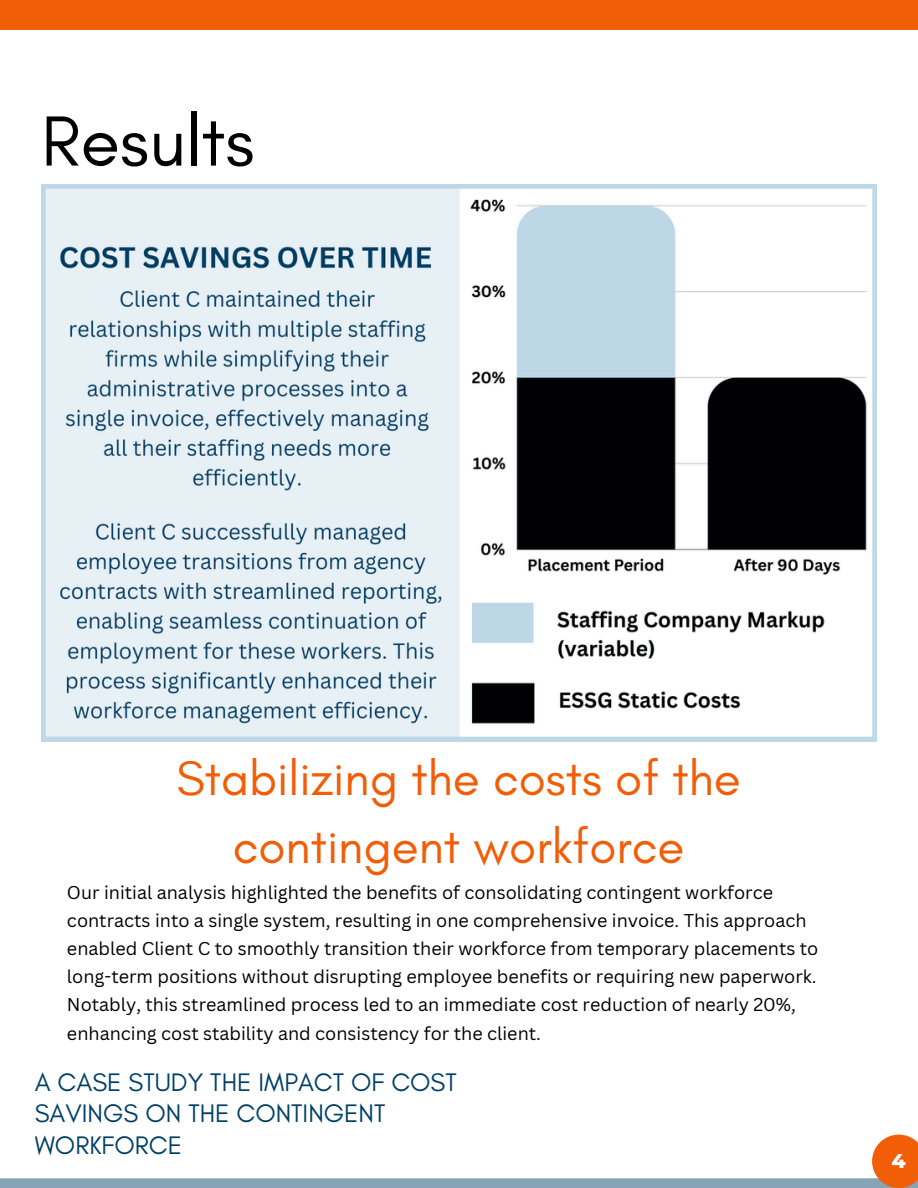
<style>
.page{position:relative;width:918px;height:1188px;background:#fff}
.page>*{position:absolute;margin:0;border:0;box-sizing:border-box;transform-origin:0 0}
.t1{font:72.3px "Glacial Indifference";color:#000}
.t2{font:49.35px/68.7px "Glacial Indifference";color:#f25d07;text-align:center}
.t3{font:25.8px/31.5px "Glacial Indifference";color:#004065}
.t4{font:800 20.4px "Montserrat";color:#fff}
.t5{font:18px/28.2px "Canva Sans";color:#000}
</style>
<div class="page">
<div style="left:0;top:1178px;width:918px;height:10px;background:#85a3b5"></div>
<div style="left:0;top:0;width:918px;height:29px;background:#f25d07"></div>
<svg style="left:872px;top:1135px;width:46px;height:53px;background:#eb7029"></svg>
<svg style="left:41px;top:184px;width:836px;height:557px"></svg>
<h2 class="t1" style="left:41px;top:97px;width:215px">Results</h2>
<p class="t2" style="left:176px;top:743px;width:566px">Stabilizing the costs of the contingent workforce</p>
<h3 class="t5" style="left:67px;top:878px;width:753px">Our initial analysis highlighted the benefits of consolidating contingent workforce contracts into a single system, resulting in one comprehensive invoice. This approach enabled Client C to smoothly transition their workforce from temporary placements to long-term positions without disrupting employee benefits or requiring new paperwork.<br>Notably, this streamlined process led to an immediate cost reduction of nearly 20%, enhancing cost stability and consistency for the client.</h3>
<p class="t3" style="left:35px;top:1066px;width:424px">A CASE STUDY THE IMPACT OF COST<br>SAVINGS ON THE CONTINGENT<br>WORKFORCE</p>
<h1 class="t4" style="left:892px;top:1149px;width:16px">4</h1>
</div>
